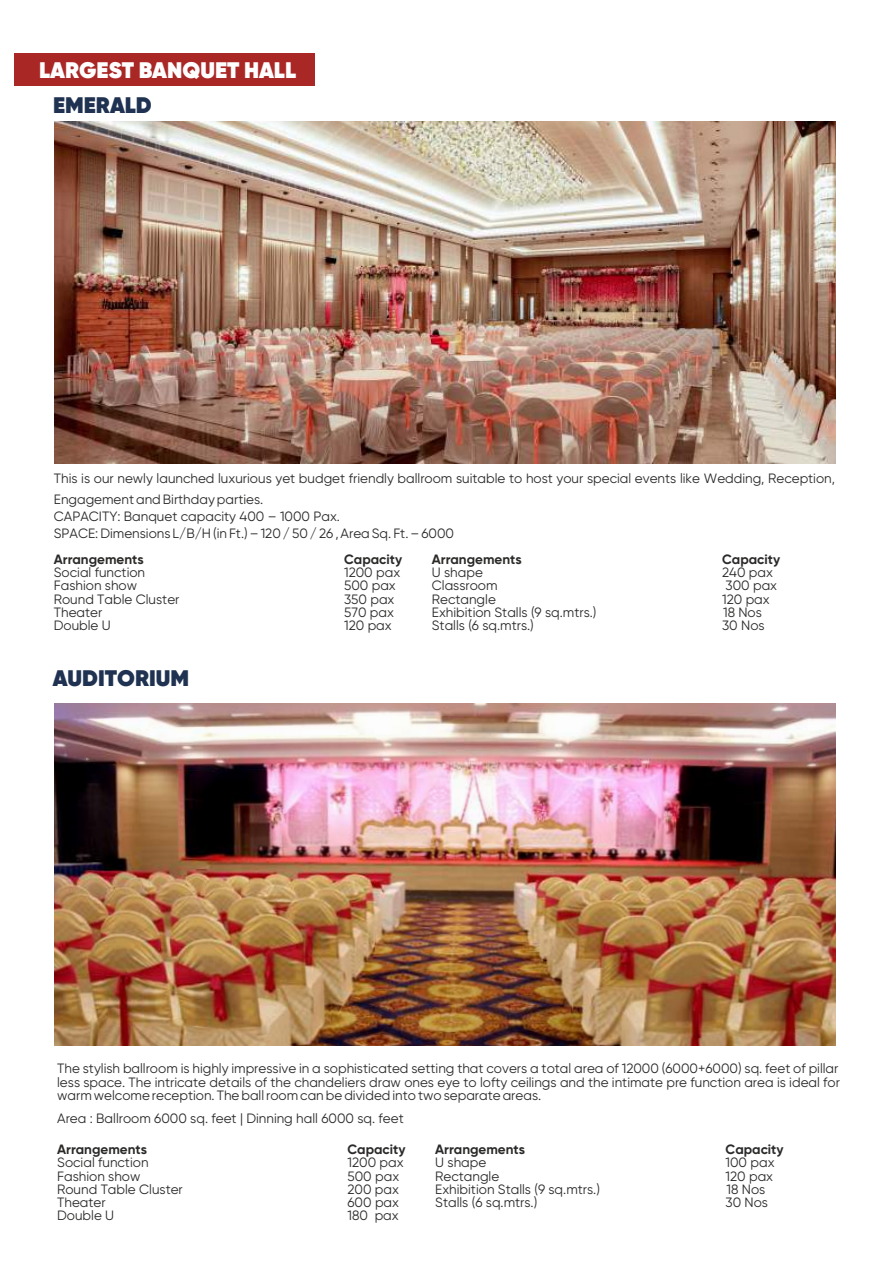
<style>
.page{position:relative;width:893px;height:1263px;background:#fff}
.page>*{position:absolute;margin:0;border:0;box-sizing:border-box;transform-origin:0 0}
.t1{font:800 22.5px "Gilroy";color:#fefefe}
.t2{font:800 22.5px "Gilroy";color:#1f3251}
.t3{font:13.5px/13.6px "Gilroy";color:#2b2a29;text-align:justify}
.t4{font:700 13.5px "Gilroy";color:#2b2a29}
</style>
<div class="page">
<div style="left:14px;top:53px;width:301px;height:33px;background:#a92725"></div>
<img style="left:54px;top:121px;width:781px;height:343px">
<img style="left:54px;top:704px;width:781px;height:342px">
<h1 class="t1" style="left:39px;top:60px;width:258px">LARGEST BANQUET HALL</h1>
<h1 class="t2" style="left:53px;top:95px;width:100px">EMERALD</h1>
<p class="t3" style="left:54px;top:469px;width:783px;line-height:20.9px">This is our newly launched luxurious yet budget friendly ballroom suitable to host your special events like Wedding, Reception,<br>Engagement and Birthday parties.</p>
<p class="t3" style="left:54px;top:528px;width:402px">SPACE: Dimensions L/B/H (in Ft.) – 120 / 50 / 26 , Area Sq. Ft. – 6000</p>
<p class="t3" style="left:54px;top:567px;width:93px">Social function</p>
<p class="t3" style="left:344px;top:567px;width:58px">1200 pax</p>
<p class="t3" style="left:54px;top:511px;width:288px">CAPACITY: Banquet capacity 400 – 1000 Pax.</p>
<p class="t4" style="left:54px;top:553px;width:91px">Arrangements</p>
<p class="t4" style="left:344px;top:553px;width:60px">Capacity</p>
<p class="t4" style="left:432px;top:553px;width:91px">Arrangements</p>
<p class="t4" style="left:722px;top:553px;width:60px">Capacity</p>
<p class="t3" style="left:432px;top:606px;width:166px">Exhibition Stalls (9 sq.mtrs.)</p>
<p class="t3" style="left:723px;top:607px;width:40px">18 Nos</p>
<p class="t3" style="left:432px;top:620px;width:104px">Stalls (6 sq.mtrs.)</p>
<p class="t3" style="left:722px;top:620px;width:44px">30 Nos</p>
<p class="t3" style="left:432px;top:567px;width:53px">U shape</p>
<p class="t3" style="left:722px;top:567px;width:52px">240 pax</p>
<p class="t3" style="left:432px;top:580px;width:67px">Classroom</p>
<p class="t3" style="left:725px;top:580px;width:53px">300 pax</p>
<p class="t3" style="left:432px;top:593px;width:66px">Rectangle</p>
<p class="t3" style="left:722px;top:593px;width:49px">120 pax</p>
<p class="t3" style="left:54px;top:580px;width:85px">Fashion show</p>
<p class="t3" style="left:344px;top:580px;width:53px">500 pax</p>
<p class="t3" style="left:54px;top:606px;width:50px">Theater</p>
<p class="t3" style="left:344px;top:606px;width:51px">570 pax</p>
<p class="t3" style="left:54px;top:593px;width:127px">Round Table Cluster</p>
<p class="t3" style="left:344px;top:593px;width:52px">350 pax</p>
<p class="t3" style="left:54px;top:620px;width:58px">Double U</p>
<p class="t3" style="left:344px;top:620px;width:49px">120 pax</p>
<h1 class="t2" style="left:53px;top:668px;width:138px">AUDITORIUM</h1>
<p class="t3" style="left:57px;top:1063px;width:784px">The stylish ballroom is highly impressive in a sophisticated setting that covers a total area of 12000 (6000+6000) sq. feet of pillar less space. The intricate details of the chandeliers draw ones eye to lofty ceilings and the intimate pre function area is ideal for warm welcome reception. The ball room can be divided into two separate areas.</p>
<p class="t3" style="left:57px;top:1112px;width:348px">Area : Ballroom 6000 sq. feet | Dinning hall 6000 sq. feet</p>
<p class="t4" style="left:57px;top:1143px;width:91px">Arrangements</p>
<p class="t4" style="left:347px;top:1143px;width:60px">Capacity</p>
<p class="t3" style="left:57px;top:1157px;width:93px">Social function</p>
<p class="t3" style="left:347px;top:1157px;width:58px">1200 pax</p>
<p class="t3" style="left:57px;top:1170px;width:85px">Fashion show</p>
<p class="t3" style="left:347px;top:1170px;width:53px">500 pax</p>
<p class="t3" style="left:57px;top:1183px;width:127px">Round Table Cluster</p>
<p class="t3" style="left:347px;top:1183px;width:53px">200 pax</p>
<p class="t3" style="left:57px;top:1197px;width:50px">Theater</p>
<p class="t3" style="left:347px;top:1197px;width:53px">600 pax</p>
<p class="t3" style="left:57px;top:1210px;width:58px">Double U</p>
<p class="t3" style="left:347px;top:1210px;width:53px">180 pax</p>
<p class="t4" style="left:435px;top:1143px;width:91px">Arrangements</p>
<p class="t4" style="left:725px;top:1143px;width:60px">Capacity</p>
<p class="t3" style="left:435px;top:1157px;width:53px">U shape</p>
<p class="t3" style="left:725px;top:1157px;width:51px">100 pax</p>
<p class="t3" style="left:435px;top:1170px;width:66px">Rectangle</p>
<p class="t3" style="left:725px;top:1170px;width:49px">120 pax</p>
<p class="t3" style="left:435px;top:1183px;width:166px">Exhibition Stalls (9 sq.mtrs.)</p>
<p class="t3" style="left:726px;top:1183px;width:40px">18 Nos</p>
<p class="t3" style="left:435px;top:1197px;width:104px">Stalls (6 sq.mtrs.)</p>
<p class="t3" style="left:725px;top:1197px;width:44px">30 Nos</p>
</div>
